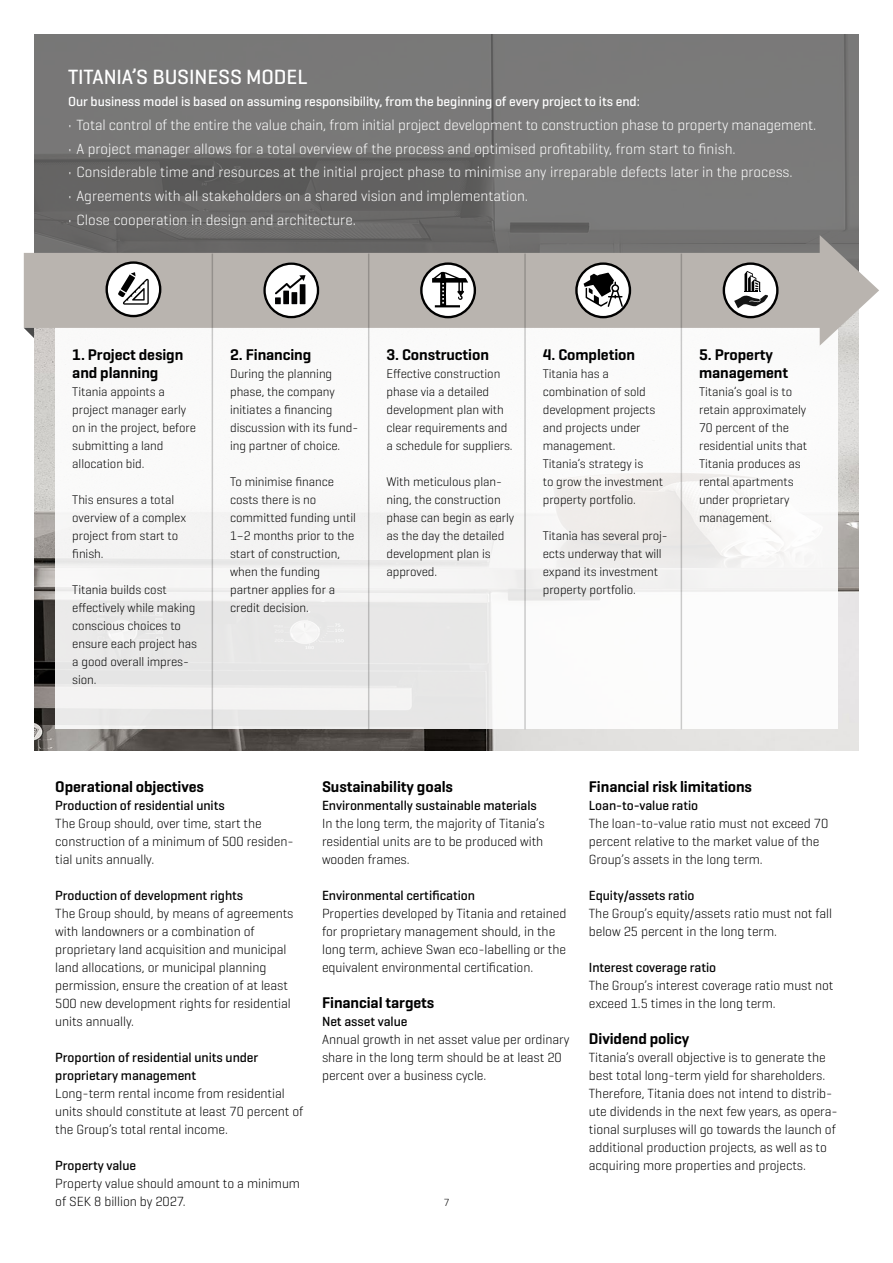
<style>
.page{position:relative;width:893px;height:1263px;background:#fff}
.page>*{position:absolute;margin:0;border:0;box-sizing:border-box;transform-origin:0 0}
.t1{font:500 21px "Geogrotesque";letter-spacing:-.005em;color:#fff}
.t2{font:600 15.75px/18px "Geogrotesque";letter-spacing:-.005em;color:#000}
.t3{font:300 15px "Geogrotesque";color:#fff}
.t4{font:300 13.5px/18px "Geogrotesque";letter-spacing:-.005em;color:#000}
.t5{font:500 13.5px/18px "Geogrotesque";letter-spacing:-.005em;color:#000}
.t6{font:500 13.5px "Geogrotesque";letter-spacing:-.005em;color:#fff}
.t7{font:300 12.75px/18px "Geogrotesque";letter-spacing:-.005em;color:#000}
.t8{font:300 10.5px "Geogrotesque";color:#000}
</style>
<div class="page">
<img style="left:34px;top:328px;width:825px;height:422px">
<svg style="left:34px;top:34px;width:825px;height:219px;background:#737372"></svg>
<div style="left:55px;top:289px;width:783px;height:440px;background:linear-gradient(to bottom,#fdfcfc,#f0efef)"></div>
<svg style="left:820px;top:235px;width:59px;height:111px"></svg>
<div style="left:24px;top:253px;width:797px;height:75px;background:#b9b4af"></div>
<hr style="left:212px;top:253px;width:1px;height:476px;background:#000">
<hr style="left:368px;top:254px;width:1px;height:475px;background:#000">
<hr style="left:524px;top:253px;width:2px;height:476px;background:#000">
<hr style="left:681px;top:253px;width:1px;height:476px;background:#000">
<svg style="left:421px;top:264px;width:54px;height:53px"></svg>
<div style="left:420px;top:262px;width:56px;height:56px;border:2px solid #000;border-radius:50%"></div>
<svg style="left:432px;top:272px;width:36px;height:35px"></svg>
<svg style="left:107px;top:263px;width:53px;height:53px"></svg>
<div style="left:105px;top:261px;width:56px;height:56px;border:2px solid #000;border-radius:50%"></div>
<svg style="left:118px;top:272px;width:31px;height:33px"></svg>
<svg style="left:576px;top:264px;width:54px;height:53px"></svg>
<div style="left:575px;top:262px;width:56px;height:56px;border:2px solid #000;border-radius:50%"></div>
<svg style="left:584px;top:273px;width:39px;height:34px"></svg>
<svg style="left:724px;top:264px;width:53px;height:53px"></svg>
<div style="left:723px;top:262px;width:55px;height:56px;border:2px solid #000;border-radius:50%"></div>
<svg style="left:734px;top:271px;width:34px;height:37px"></svg>
<div style="left:265px;top:264px;width:53px;height:53px;background:#fff;border-radius:50%"></div>
<div style="left:263px;top:262px;width:56px;height:56px;border:2px solid #000;border-radius:50%"></div>
<svg style="left:275px;top:275px;width:31px;height:30px"></svg>
<svg style="left:24px;top:328px;width:10px;height:10px"></svg>
<h1 class="t1" style="left:68px;top:64px;width:241px">TITANIA’S BUSINESS MODEL</h1>
<p class="t6" style="left:68px;top:93px;width:573px">Our business model is based on assuming responsibility, from the beginning of every project to its end:</p>
<p class="t3" style="left:68px;top:115px;width:750px">• Total control of the entire the value chain, from initial project development to construction phase to property management.</p>
<p class="t3" style="left:68px;top:139px;width:669px">• A project manager allows for a total overview of the process and optimised profitability, from start to finish.</p>
<p class="t3" style="left:68px;top:163px;width:726px">• Considerable time and resources at the initial project phase to minimise any irreparable defects later in the process.</p>
<p class="t3" style="left:68px;top:187px;width:462px">• Agreements with all stakeholders on a shared vision and implementation.</p>
<p class="t3" style="left:68px;top:210px;width:289px">• Close cooperation in design and architecture.</p>
<p class="t2" style="left:72px;top:345px;width:113px">1. Project design and planning</p>
<p class="t7" style="left:72px;top:382px;width:125px">Titania appoints a project manager early on in the project, before submitting a land allocation bid.</p>
<p class="t7" style="left:72px;top:490px;width:116px">This ensures a total overview of a complex project from start to finish.</p>
<p class="t7" style="left:72px;top:580px;width:126px">Titania builds cost effectively while making conscious choices to ensure each project has a good overall impres&shy;sion.</p>
<p class="t2" style="left:230px;top:345px;width:83px">2. Financing</p>
<p class="t7" style="left:230px;top:364px;width:130px">During the planning phase, the company initiates a financing discussion with its fund&shy;ing partner of choice.</p>
<p class="t7" style="left:230px;top:472px;width:127px">To minimise finance costs there is no committed funding until<br>1–2 months prior to the start of construction, when the funding partner applies for a credit decision.</p>
<p class="t2" style="left:386px;top:345px;width:104px">3. Construction</p>
<p class="t7" style="left:386px;top:364px;width:128px">Effective construction phase via a detailed development plan with clear requirements and a schedule for suppliers.</p>
<p class="t7" style="left:386px;top:472px;width:129px">With meticulous plan&shy;ning, the construction phase can begin as early as the day the detailed development plan is approved.</p>
<p class="t2" style="left:543px;top:345px;width:94px">4. Completion</p>
<p class="t7" style="left:543px;top:364px;width:122px">Titania has a combination of sold development projects and projects under management.<br>Titania’s strategy is<br>to grow the investment property portfolio.</p>
<p class="t7" style="left:543px;top:526px;width:127px">Titania has several proj&shy;ects underway that will expand its investment property portfolio.</p>
<p class="t2" style="left:699px;top:345px;width:90px">5. Property management</p>
<p class="t7" style="left:699px;top:382px;width:110px">Titania’s goal is to retain approximately<br>70 percent of the residential units that<br>Titania produces as rental apartments under proprietary management.</p>
<p class="t2" style="left:55px;top:777px;width:150px">Operational objectives</p>
<p class="t5" style="left:55px;top:796px;width:171px">Production of residential units</p>
<p class="t4" style="left:55px;top:814px;width:240px">The Group should, over time, start the construction of a minimum of 500 residen&shy;tial units annually.</p>
<p class="t5" style="left:55px;top:886px;width:189px">Production of development rights</p>
<p class="t4" style="left:55px;top:904px;width:240px">The Group should, by means of agreements with landowners or a combination of proprietary land acquisition and municipal land allocations, or municipal planning permission, ensure the creation of at least 500 new development rights for residential units annually.</p>
<p class="t5" style="left:55px;top:1048px;width:205px">Proportion of residential units under proprietary management</p>
<p class="t4" style="left:55px;top:1084px;width:250px">Long-term rental income from residential units should constitute at least 70 percent of the Group’s total rental income.</p>
<p class="t5" style="left:55px;top:1156px;width:82px">Property value</p>
<p class="t4" style="left:55px;top:1174px;width:246px">Property value should amount to a minimum of SEK 8 billion by 2027.</p>
<p class="t2" style="left:322px;top:777px;width:132px">Sustainability goals</p>
<p class="t5" style="left:322px;top:796px;width:216px">Environmentally sustainable materials</p>
<p class="t4" style="left:322px;top:814px;width:224px;text-align:justify">In the long term, the majority of Titania’s residential units are to be produced with wooden frames.</p>
<p class="t5" style="left:322px;top:886px;width:154px">Environmental certification</p>
<p class="t4" style="left:322px;top:904px;width:246px">Properties developed by Titania and retained for proprietary management should, in the long term, achieve Swan eco-labelling or the equivalent environmental certification.</p>
<p class="t2" style="left:322px;top:993px;width:114px">Financial targets</p>
<p class="t5" style="left:322px;top:1012px;width:87px">Net asset value</p>
<p class="t4" style="left:322px;top:1030px;width:249px">Annual growth in net asset value per ordinary share in the long term should be at least 20 percent over a business cycle.</p>
<p class="t8" style="left:444px;top:1196px;width:7px">7</p>
<p class="t2" style="left:589px;top:777px;width:165px">Financial risk limitations</p>
<p class="t5" style="left:589px;top:796px;width:111px">Loan-to-value ratio</p>
<p class="t4" style="left:589px;top:814px;width:241px">The loan-to-value ratio must not exceed 70 percent relative to the market value of the<br>Group’s assets in the long term.</p>
<p class="t5" style="left:589px;top:886px;width:107px">Equity/assets ratio</p>
<p class="t4" style="left:589px;top:904px;width:245px">The Group’s equity/assets ratio must not fall below 25 percent in the long term.</p>
<p class="t5" style="left:589px;top:958px;width:129px">Interest coverage ratio</p>
<p class="t4" style="left:589px;top:976px;width:246px">The Group’s interest coverage ratio must not exceed 1.5 times in the long term.</p>
<p class="t2" style="left:589px;top:1029px;width:102px">Dividend policy</p>
<p class="t4" style="left:589px;top:1048px;width:250px">Titania’s overall objective is to generate the best total long-term yield for shareholders.<br>Therefore, Titania does not intend to distrib&shy;ute dividends in the next few years, as opera&shy;tional surpluses will go towards the launch of additional production projects, as well as to acquiring more properties and projects.</p>
</div>
